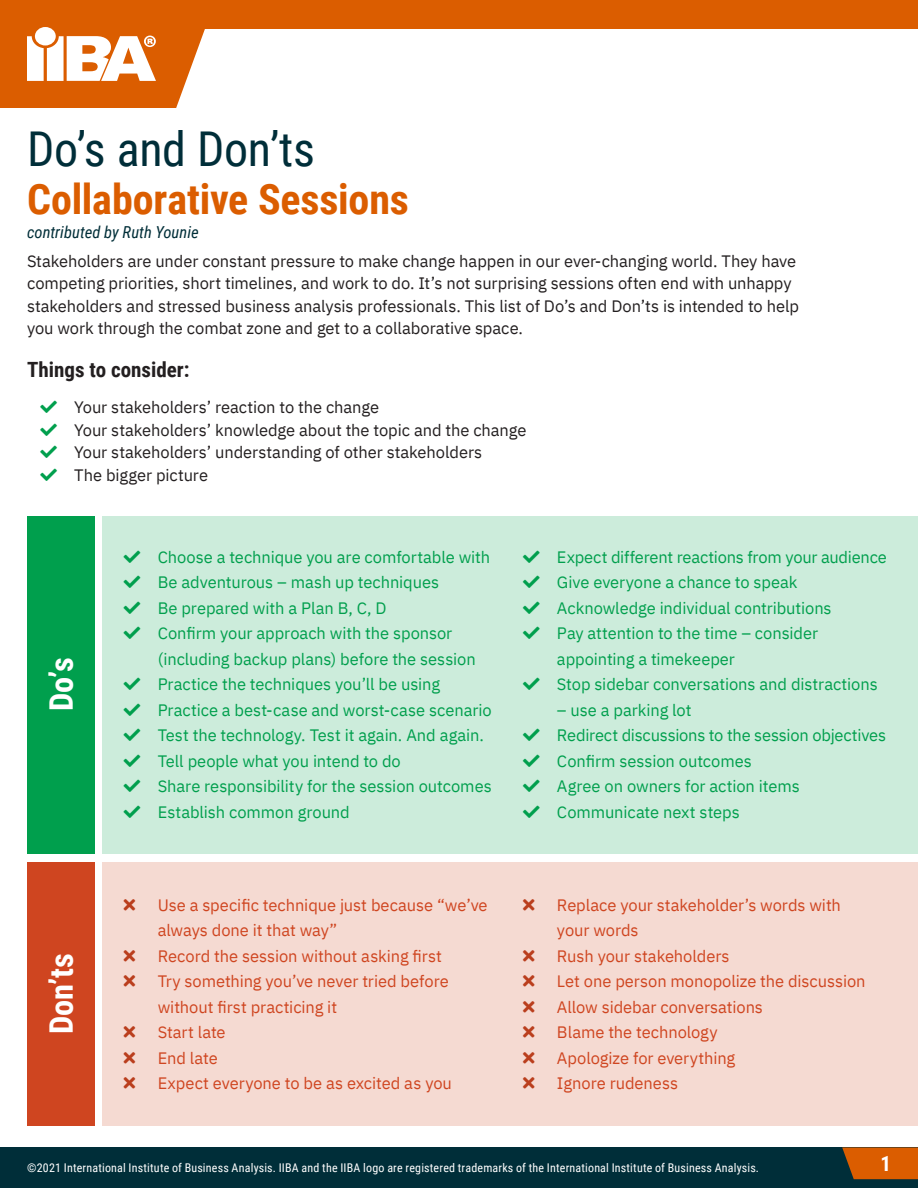
<style>
.page{position:relative;width:918px;height:1188px;background:#fff}
.page>*{position:absolute;margin:0;border:0;box-sizing:border-box;transform-origin:0 0}
.t1{font:48px "Roboto Condensed";letter-spacing:-.005em;color:#002e39}
.Heading_1{font:700 42px "Roboto Condensed";letter-spacing:-.005em;color:#db5d00}
.Heading_1-2{font:700 32.4px "Roboto Condensed";color:#fff}
.Body_Copy{font:700 21px "Roboto Condensed";color:#231f20}
.t2{font:700 21px "Roboto Condensed";color:#fff}
.t3{font:16.5px/25.5px "IBM Plex Sans";letter-spacing:-.005em;color:#009f4d}
.Body_Copy-2{font:16.5px/22.5px "IBM Plex Sans";letter-spacing:-.005em;color:#231f20}
.t4{font:16.5px/25.5px "IBM Plex Sans";letter-spacing:-.005em;color:#cf4520}
.Author_Byline{font:italic 16.5px "Roboto Condensed";color:#002e38}
.t5{font:12px "Roboto Condensed";letter-spacing:.015em;color:#fff}
</style>
<div class="page">
<div style="left:0;top:0;width:918px;height:28px;background:#db5d00"></div>
<div style="left:0;top:1148px;width:918px;height:40px;background:#002e39"></div>
<svg style="left:842px;top:1148px;width:76px;height:31px;background:#c95904"></svg>
<svg style="left:0;top:27px;width:225px;height:81px"></svg>
<div style="left:103px;top:516px;width:815px;height:337px;background:#ccecdb"></div>
<div style="left:27px;top:516px;width:67px;height:337px;background:#009f4d"></div>
<div style="left:103px;top:862px;width:815px;height:263px;background:#f5dad2"></div>
<div style="left:27px;top:862px;width:67px;height:263px;background:#cf4520"></div>
<p class="t1" style="left:27px;top:115px;width:289px">Do’s and Don’ts</p>
<p class="Heading_1" style="left:27px;top:169px;width:383px">Collaborative Sessions</p>
<p class="Author_Byline" style="left:27px;top:220px;width:173px">contributed by Ruth Younie</p>
<p class="Body_Copy-2" style="left:27px;top:248px;width:773px">Stakeholders are under constant pressure to make change happen in our ever-changing world. They have competing priorities, short timelines, and work to do. It’s not surprising sessions often end with unhappy stakeholders and stressed business analysis professionals. This list of Do’s and Don’ts is intended to help you work through the combat zone and get to a collaborative space.</p>
<p class="Body_Copy" style="left:27px;top:355px;width:164px">Things to consider:</p>
<p class="Body_Copy-2" style="left:74px;top:395px;width:306px">Your stakeholders’ reaction to the change</p>
<p class="Body_Copy-2" style="left:74px;top:417px;width:454px">Your stakeholders’ knowledge about the topic and the change</p>
<p class="Body_Copy-2" style="left:74px;top:440px;width:410px">Your stakeholders’ understanding of other stakeholders</p>
<p class="Body_Copy-2" style="left:74px;top:462px;width:135px">The bigger picture</p>
<p class="Heading_1-2" style="left:39px;top:711px;width:55px;rotate:-90deg">Do’s</p>
<p class="Heading_1-2" style="left:39px;top:1034px;width:83px;rotate:-90deg">Don’ts</p>
<p class="t3" style="left:158px;top:543px;width:334px">Choose a technique you are comfortable with</p>
<p class="t3" style="left:158px;top:568px;width:283px">Be adventurous – mash up techniques</p>
<p class="t3" style="left:158px;top:594px;width:230px">Be prepared with a Plan B, C, D</p>
<p class="t3" style="left:158px;top:619px;width:320px">Confirm your approach with the sponsor (including backup plans) before the session</p>
<p class="t3" style="left:158px;top:670px;width:284px">Practice the techniques you’ll be using</p>
<p class="t3" style="left:158px;top:696px;width:336px">Practice a best-case and worst-case scenario</p>
<p class="t3" style="left:158px;top:721px;width:328px">Test the technology. Test it again. And again.</p>
<p class="t3" style="left:158px;top:747px;width:245px">Tell people what you intend to do</p>
<p class="t3" style="left:158px;top:772px;width:336px">Share responsibility for the session outcomes</p>
<p class="t3" style="left:158px;top:798px;width:194px">Establish common ground</p>
<p class="t4" style="left:158px;top:891px;width:331px">Use a specific technique just because “we’ve always done it that way”</p>
<p class="t4" style="left:158px;top:942px;width:286px">Record the session without asking first</p>
<p class="t4" style="left:158px;top:967px;width:293px">Try something you’ve never tried before without first practicing it</p>
<p class="t4" style="left:158px;top:1018px;width:69px">Start late</p>
<p class="t4" style="left:158px;top:1044px;width:61px">End late</p>
<p class="t4" style="left:158px;top:1069px;width:296px">Expect everyone to be as excited as you</p>
<p class="t3" style="left:557px;top:543px;width:331px">Expect different reactions from your audience</p>
<p class="t3" style="left:557px;top:568px;width:242px">Give everyone a chance to speak</p>
<p class="t3" style="left:557px;top:594px;width:276px">Acknowledge individual contributions</p>
<p class="t3" style="left:557px;top:619px;width:263px">Pay attention to the time – consider appointing a timekeeper</p>
<p class="t3" style="left:557px;top:670px;width:322px">Stop sidebar conversations and distractions</p>
<p class="t3" style="left:557px;top:696px;width:136px">– use a parking lot</p>
<p class="t3" style="left:557px;top:721px;width:331px">Redirect discussions to the session objectives</p>
<p class="t3" style="left:557px;top:747px;width:196px">Confirm session outcomes</p>
<p class="t3" style="left:557px;top:772px;width:244px">Agree on owners for action items</p>
<p class="t3" style="left:557px;top:798px;width:184px">Communicate next steps</p>
<p class="t4" style="left:557px;top:891px;width:285px">Replace your stakeholder’s words with your words</p>
<p class="t4" style="left:557px;top:942px;width:174px">Rush your stakeholders</p>
<p class="t4" style="left:557px;top:967px;width:310px">Let one person monopolize the discussion</p>
<p class="t4" style="left:557px;top:993px;width:208px">Allow sidebar conversations</p>
<p class="t4" style="left:557px;top:1018px;width:162px">Blame the technology</p>
<p class="t4" style="left:557px;top:1044px;width:180px">Apologize for everything</p>
<p class="t4" style="left:557px;top:1069px;width:123px">Ignore rudeness</p>
<p class="t5" style="left:27px;top:1159px;width:734px">©2021 International Institute of Business Analysis. IIBA and the IIBA logo are registered trademarks of the International Institute of Business Analysis.</p>
<p class="t2" style="left:880px;top:1149px;width:12px">1</p>
</div>
